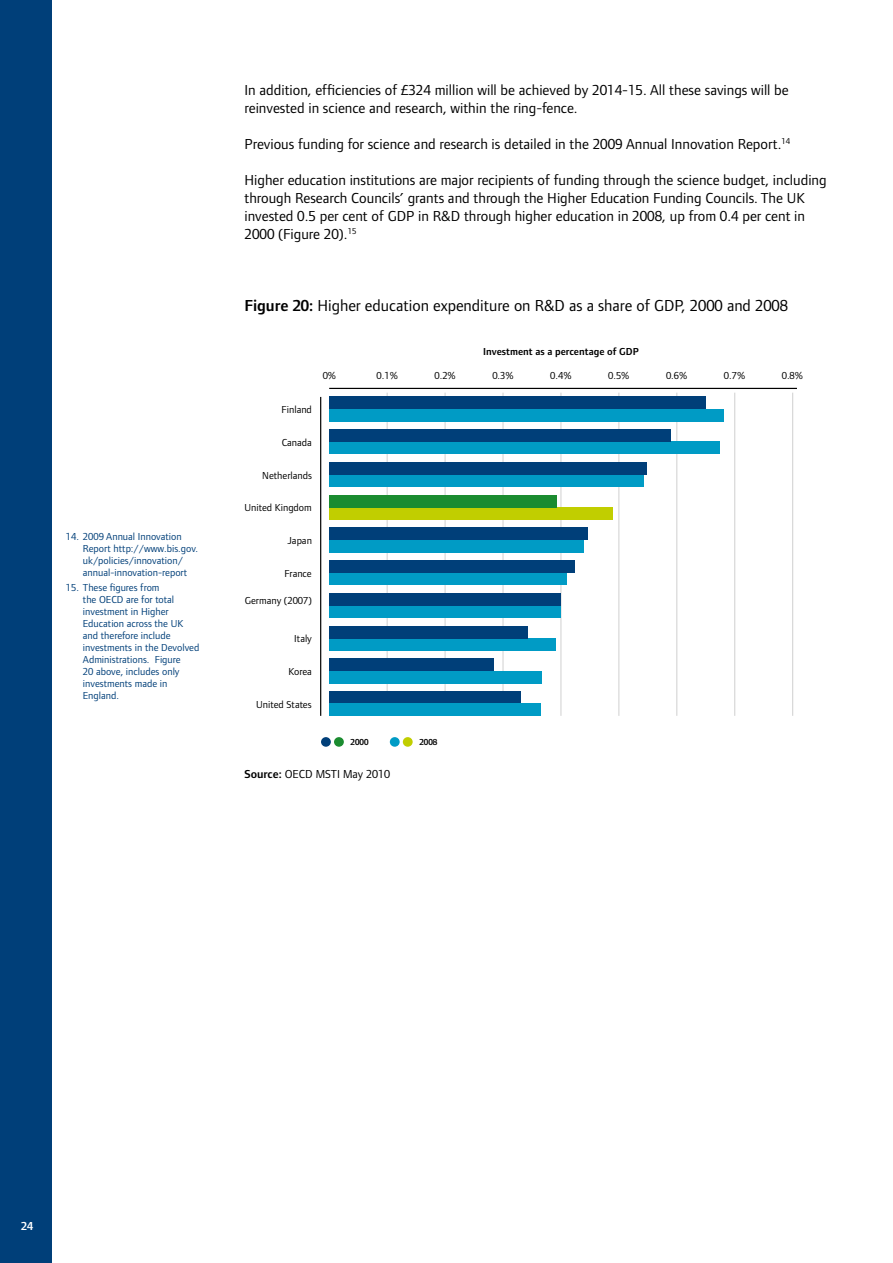
<style>
.page{position:relative;width:893px;height:1263px;background:#fff}
.page>*{position:absolute;margin:0;border:0;box-sizing:border-box;transform-origin:0 0}
.t1{font:16.5px "Foundry Form Sans";color:#000}
.t2{font:15px/18px "Foundry Form Sans";color:#000}
.t3{font:12px "Foundry Form Sans";color:#000}
.t4{font:600 12px "Foundry Form Sans";color:#fff}
.t5{font:10.5px/12px "Foundry Form Sans";color:#003f79}
.t6{font:10.5px "Foundry Form Sans";color:#000}
.t7{font:600 10.5px "Foundry Form Sans";color:#000}
.t8{font:600 9px "Foundry Form Sans";color:#000}
.s1{font-weight:600}
</style>
<div class="page">
<div style="left:0;top:0;width:51px;height:1263px;background:#003f79"></div>
<hr style="left:320px;top:397px;width:1px;height:319px;background:#000">
<hr style="left:792px;top:393px;width:1px;height:323px;background:#d0d0d0">
<hr style="left:619px;top:393px;width:1px;height:323px;background:#d0d0d0">
<hr style="left:676px;top:393px;width:1px;height:323px;background:#d0d0d0">
<hr style="left:734px;top:393px;width:1px;height:323px;background:#d0d0d0">
<hr style="left:561px;top:393px;width:1px;height:323px;background:#d0d0d0">
<hr style="left:503px;top:393px;width:1px;height:323px;background:#d0d0d0">
<hr style="left:445px;top:393px;width:1px;height:323px;background:#d0d0d0">
<hr style="left:387px;top:393px;width:1px;height:323px;background:#d0d0d0">
<hr style="left:329px;top:388px;width:468px;height:1px;background:#000">
<div style="left:329px;top:409px;width:395px;height:12px;background:#009bc5"></div>
<div style="left:329px;top:397px;width:376px;height:12px;background:#003f79"></div>
<div style="left:329px;top:442px;width:390px;height:12px;background:#009bc5"></div>
<div style="left:329px;top:430px;width:342px;height:12px;background:#003f79"></div>
<div style="left:329px;top:474px;width:315px;height:13px;background:#009bc5"></div>
<div style="left:329px;top:462px;width:318px;height:12px;background:#003f79"></div>
<div style="left:329px;top:507px;width:284px;height:12px;background:#c1ce00"></div>
<div style="left:329px;top:495px;width:227px;height:12px;background:#1b8c30"></div>
<div style="left:329px;top:540px;width:255px;height:12px;background:#009bc5"></div>
<div style="left:329px;top:528px;width:259px;height:12px;background:#003f79"></div>
<div style="left:329px;top:573px;width:238px;height:12px;background:#009bc5"></div>
<div style="left:329px;top:561px;width:246px;height:12px;background:#003f79"></div>
<div style="left:329px;top:605px;width:232px;height:13px;background:#009bc5"></div>
<div style="left:329px;top:593px;width:232px;height:12px;background:#003f79"></div>
<div style="left:329px;top:638px;width:227px;height:12px;background:#009bc5"></div>
<div style="left:329px;top:626px;width:198px;height:12px;background:#003f79"></div>
<div style="left:329px;top:671px;width:213px;height:12px;background:#009bc5"></div>
<div style="left:329px;top:659px;width:165px;height:12px;background:#003f79"></div>
<div style="left:329px;top:692px;width:191px;height:12px;background:#003f79"></div>
<div style="left:329px;top:704px;width:212px;height:12px;background:#009bc5"></div>
<div style="left:321px;top:737px;width:10px;height:10px;background:#003f79;border-radius:50%"></div>
<div style="left:334px;top:737px;width:10px;height:10px;background:#1b8c30;border-radius:50%"></div>
<div style="left:390px;top:737px;width:10px;height:10px;background:#009bc5;border-radius:50%"></div>
<div style="left:403px;top:737px;width:10px;height:10px;background:#c1ce00;border-radius:50%"></div>
<p class="t5" style="left:83px;top:530px;width:117px;text-indent:-17px">14. 2009 Annual Innovation<br>Report http://www.bis.gov. uk/policies/innovation/ annual-innovation-report</p>
<p class="t5" style="left:83px;top:581px;width:118px;text-indent:-17px">15. These figures from<br>the OECD are for total investment in Higher<br>Education across the UK and therefore include investments in the Devolved<br>Administrations. Figure<br>20 above, includes only investments made in<br>England.</p>
<p class="t2" style="left:244px;top:80px;width:546px">In addition, efficiencies of £324 million will be achieved by 2014-15. All these savings will be reinvested in science and research, within the ring-fence.</p>
<p class="t2" style="left:244px;top:134px;width:547px">Previous funding for science and research is detailed in the 2009 Annual Innovation Report.<sup>14</sup></p>
<p class="t2" style="left:244px;top:170px;width:584px">Higher education institutions are major recipients of funding through the science budget, including through Research Councils’ grants and through the Higher Education Funding Councils. The UK invested 0.5 per cent of GDP in R&amp;D through higher education in 2008, up from 0.4 per cent in 2000 (Figure 20).<sup>15</sup></p>
<p class="t1" style="left:244px;top:296px;width:545px"><span class="s1">Figure 20:</span> Higher education expenditure on R&amp;D as a share of GDP, 2000 and 2008</p>
<p class="t7" style="left:483px;top:345px;width:157px">Investment as a percentage of GDP</p>
<p class="t6" style="left:282px;top:404px;width:32px">Finland</p>
<p class="t6" style="left:282px;top:436px;width:32px">Canada</p>
<p class="t6" style="left:262px;top:469px;width:51px">Netherlands</p>
<p class="t6" style="left:244px;top:502px;width:69px">United Kingdom</p>
<p class="t6" style="left:287px;top:534px;width:26px">Japan</p>
<p class="t6" style="left:284px;top:567px;width:29px">France</p>
<p class="t6" style="left:245px;top:595px;width:69px">Germany (2007)</p>
<p class="t6" style="left:294px;top:633px;width:19px">Italy</p>
<p class="t6" style="left:289px;top:665px;width:25px">Korea</p>
<p class="t6" style="left:256px;top:698px;width:57px">United States</p>
<p class="t6" style="left:323px;top:369px;width:15px">0%</p>
<p class="t6" style="left:377px;top:369px;width:23px">0.1%</p>
<p class="t6" style="left:434px;top:369px;width:23px">0.2%</p>
<p class="t6" style="left:492px;top:369px;width:23px">0.3%</p>
<p class="t6" style="left:550px;top:369px;width:23px">0.4%</p>
<p class="t6" style="left:608px;top:369px;width:23px">0.5%</p>
<p class="t6" style="left:666px;top:369px;width:23px">0.6%</p>
<p class="t6" style="left:724px;top:369px;width:23px">0.7%</p>
<p class="t6" style="left:782px;top:369px;width:23px">0.8%</p>
<p class="t8" style="left:351px;top:737px;width:19px">2000</p>
<p class="t8" style="left:419px;top:737px;width:19px">2008</p>
<p class="t3" style="left:244px;top:767px;width:147px"><span class="s1">Source:</span> OECD MSTI May 2010</p>
<p class="t4" style="left:21px;top:1219px;width:13px">24</p>
</div>
